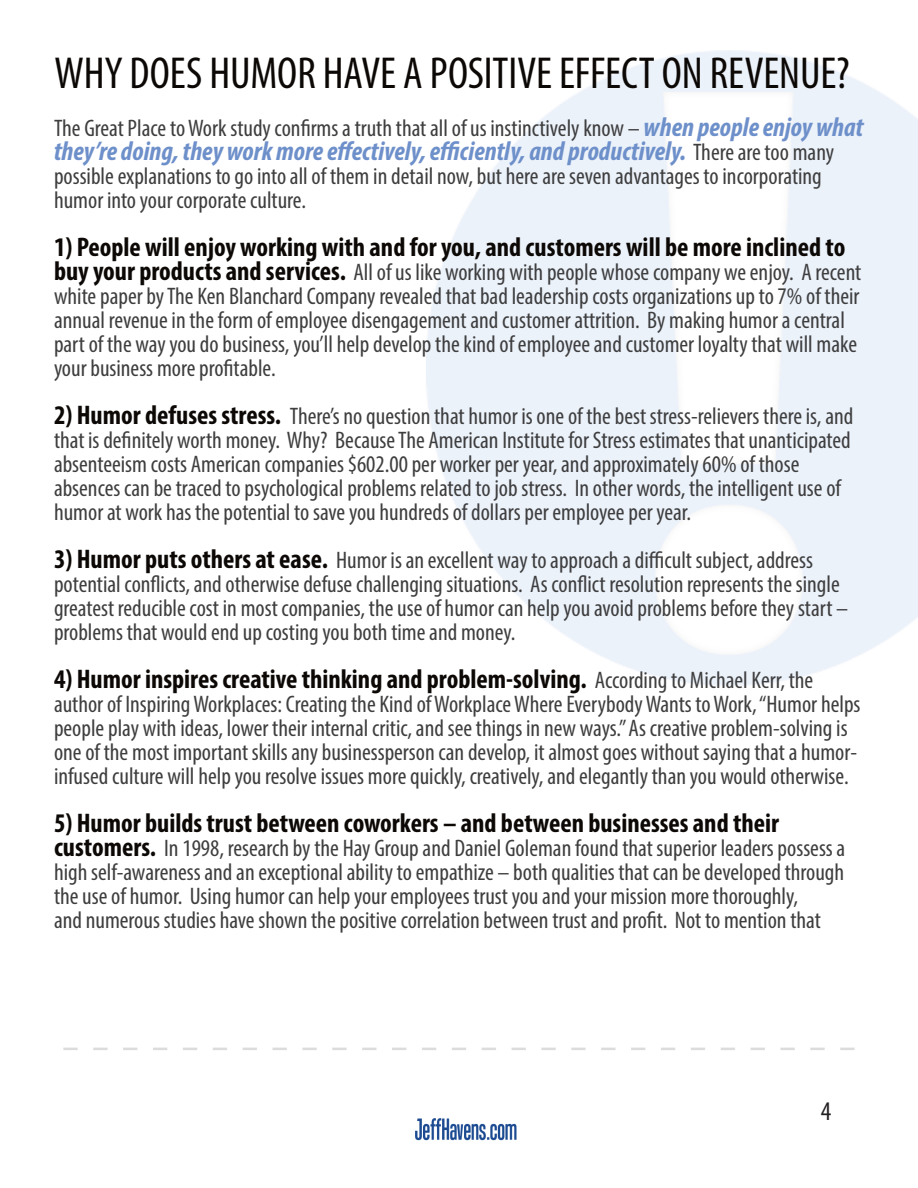
<style>
.page{position:relative;width:918px;height:1188px;background:#fff}
.page>*{position:absolute;margin:0;border:0;box-sizing:border-box;transform-origin:0 0}
.t1{font:condensed 45px "Myriad Pro";letter-spacing:-.005em;color:#0c0806}
.t2{font:700 condensed 27px "Myriad Pro";color:#0c0806}
.t3{font:italic 700 condensed 27px "Myriad Pro";color:#6e90ca}
.t4{font:condensed 27px "Myriad Pro";color:#231f20}
.t5{font:condensed 24px/24px "Myriad Pro";color:#3e3e3f}
.s1{font-weight:700;font-style:italic;font-size:27px;color:#6e90ca}
.s2{font-weight:400;font-style:normal;font-size:24px;color:#3e3e3f}
.s3{font-weight:700;font-size:27px;color:#0c0806}
.s4{font-weight:400;font-size:24px;color:#3e3e3f}
</style>
<div class="page">
<img style="left:63px;top:50px;width:855px;height:1091px">
<p class="t1" style="left:54px;top:46px;width:797px">WHY DOES HUMOR HAVE A POSITIVE EFFECT ON REVENUE?</p>
<p class="t5" style="left:54px;top:116px;width:811px">The Great Place to Work study confirms a truth that all of us instinctively know – <span class="s1">when people enjoy what</span></p>
<p class="t3" style="left:54px;top:134px;width:782px">they’re doing, they work more effectively, efficiently, and productively. <span class="s2">There are too many</span></p>
<p class="t5" style="left:54px;top:164px;width:769px">possible explanations to go into all of them in detail now, but here are seven advantages to incorporating humor into your corporate culture.</p>
<p class="t2" style="left:54px;top:230px;width:793px">1) People will enjoy working with and for you, and customers will be more inclined to</p>
<p class="t5" style="left:54px;top:260px;width:809px"><span class="s3">buy your products and services.</span> All of us like working with people whose company we enjoy. A recent white paper by The Ken Blanchard Company revealed that bad leadership costs organizations up to 7% of their annual revenue in the form of employee disengagement and customer attrition. By making humor a central part of the way you do business, you’ll help develop the kind of employee and customer loyalty that will make your business more profitable.</p>
<p class="t5" style="left:54px;top:404px;width:801px"><span class="s3">2) Humor defuses stress.</span> There’s no question that humor is one of the best stress-relievers there is, and that is definitely worth money. Why? Because The American Institute for Stress estimates that unanticipated absenteeism costs American companies $602.00 per worker per year, and approximately 60% of those absences can be traced to psychological problems related to job stress. In other words, the intelligent use of humor at work has the potential to save you hundreds of dollars per employee per year.</p>
<p class="t5" style="left:54px;top:548px;width:796px"><span class="s3">3) Humor puts others at ease.</span> Humor is an excellent way to approach a difficult subject, address potential conflicts, and otherwise defuse challenging situations. As conflict resolution represents the single greatest reducible cost in most companies, the use of humor can help you avoid problems before they start – problems that would end up costing you both time and money.</p>
<p class="t2" style="left:54px;top:662px;width:761px">4) Humor inspires creative thinking and problem-solving. <span class="s4">According to Michael Kerr, the</span></p>
<p class="t5" style="left:54px;top:692px;width:808px">author of Inspiring Workplaces: Creating the Kind of Workplace Where Everybody Wants to Work, “Humor helps people play with ideas, lower their internal critic, and see things in new ways.” As creative problem-solving is one of the most important skills any businessperson can develop, it almost goes without saying that a humor&shy;infused culture will help you resolve issues more quickly, creatively, and elegantly than you would otherwise.</p>
<p class="t2" style="left:54px;top:806px;width:727px">5) Humor builds trust between coworkers – and between businesses and their</p>
<p class="t5" style="left:54px;top:836px;width:793px"><span class="s3">customers.</span> In 1998, research by the Hay Group and Daniel Goleman found that superior leaders possess a high self-awareness and an exceptional ability to empathize – both qualities that can be developed through the use of humor. Using humor can help your employees trust you and your mission more thoroughly,<br>and numerous studies have shown the positive correlation between trust and profit. Not to mention that</p>
<p class="t4" style="left:821px;top:1095px;width:12px">4</p>
</div>
